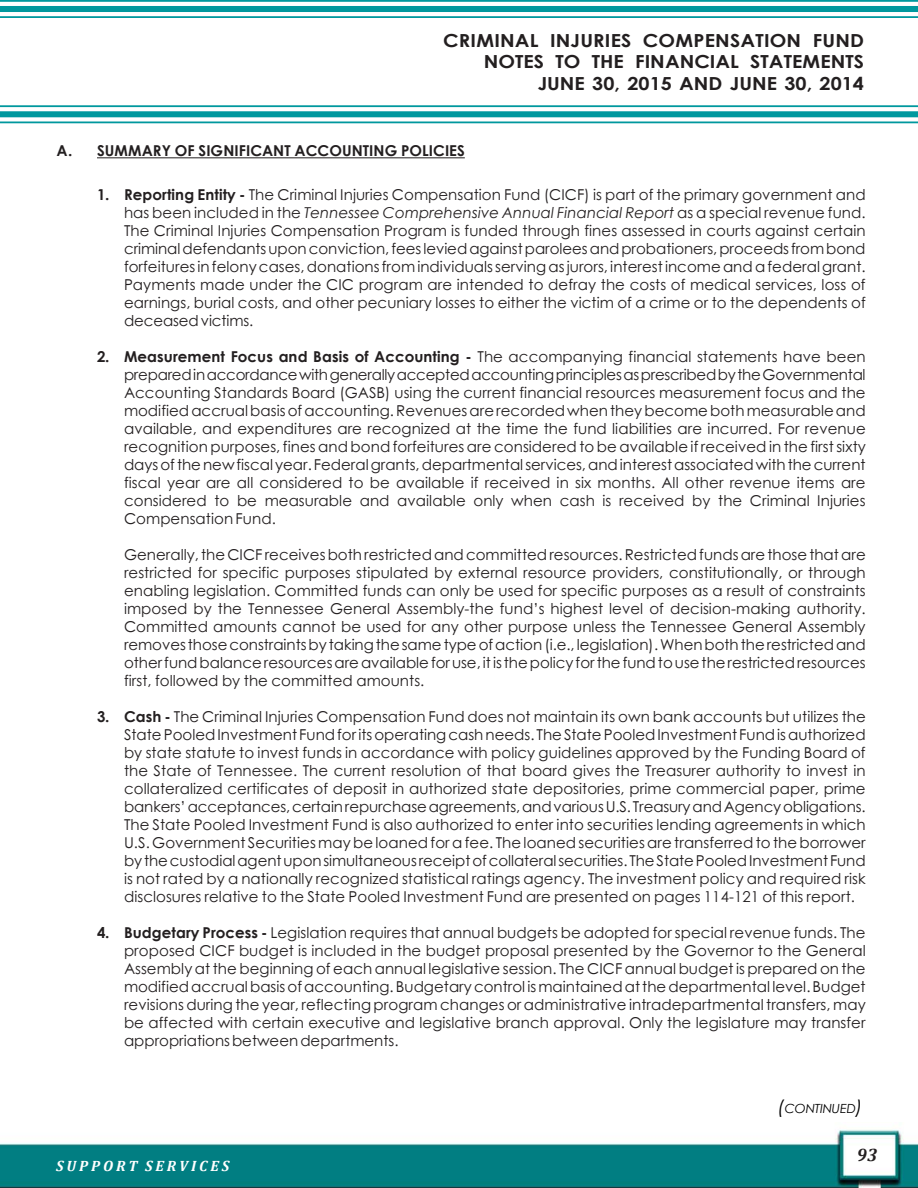
<style>
.page{position:relative;width:918px;height:1188px;background:#fff}
.page>*{position:absolute;margin:0;border:0;box-sizing:border-box;transform-origin:0 0}
.t1{font:700 18px/21.6px "Avant Garde";letter-spacing:.005em;color:#231f20;text-align:right;scale:1.1 1}
.t2{font:italic 700 18px "Cambria";color:#231f20}
.t3{font:15px/18px "Avant Garde";letter-spacing:.005em;color:#231f20;text-align:justify}
.t4{font:700 15px "Avant Garde";letter-spacing:.005em;color:#231f20}
.t5{font:italic 700 15px "Cambria";letter-spacing:.195em;color:#fff}
.t6{font:italic 12.6px "Avant Garde";letter-spacing:-.01em;color:#000}
.s1{font-weight:700}
.s2{font-style:italic}
.s3{font-size:18px}
</style>
<div class="page">
<img style="left:0;top:1130px;width:918px;height:58px">
<hr style="left:0;top:105px;width:918px;height:2px;background:#00989e">
<div style="left:0;top:111px;width:918px;height:6px;background:#00989e"></div>
<hr style="left:0;top:121px;width:918px;height:2px;background:#00989e">
<hr style="left:0;top:0;width:918px;height:2px;background:#00989e">
<div style="left:0;top:6px;width:918px;height:6px;background:#00989e"></div>
<hr style="left:0;top:16px;width:918px;height:2px;background:#00989e">
<hr style="left:97px;top:157px;width:368px;height:1px;background:#231f20">
<p class="t1" style="left:443px;top:29px;width:384px">CRIMINAL INJURIES COMPENSATION FUND<br>NOTES TO THE FINANCIAL STATEMENTS<br>JUNE 30, 2015 AND JUNE 30, 2014</p>
<p class="t4" style="left:57px;top:141px;width:410px">A. SUMMARY OF SIGNIFICANT ACCOUNTING POLICIES</p>
<p class="t3" style="left:124px;top:186px;width:743px;text-indent:-27px"><span class="s1">1. Reporting Entity -</span> The Criminal Injuries Compensation Fund (CICF) is part of the primary government and has been included in the <span class="s2">Tennessee Comprehensive Annual Financial Report</span> as a special revenue fund.<br>The Criminal Injuries Compensation Program is funded through fines assessed in courts against certain criminal defendants upon conviction, fees levied against parolees and probationers, proceeds from bond forfeitures in felony cases, donations from individuals serving as jurors, interest income and a federal grant.<br>Payments made under the CIC program are intended to defray the costs of medical services, loss of earnings, burial costs, and other pecuniary losses to either the victim of a crime or to the dependents of deceased victims.</p>
<p class="t3" style="left:124px;top:348px;width:743px;text-indent:-27px"><span class="s1">2. Measurement Focus and Basis of Accounting -</span> The accompanying financial statements have been prepared in accordance with generally accepted accounting principles as prescribed by the Governmental Accounting Standards Board (GASB) using the current financial resources measurement focus and the modified accrual basis of accounting. Revenues are recorded when they become both measurable and available, and expenditures are recognized at the time the fund liabilities are incurred. For revenue recognition purposes, fines and bond forfeitures are considered to be available if received in the first sixty days of the new fiscal year. Federal grants, departmental services, and interest associated with the current fiscal year are all considered to be available if received in six months. All other revenue items are considered to be measurable and available only when cash is received by the Criminal Injuries Compensation Fund.</p>
<p class="t3" style="left:124px;top:546px;width:743px">Generally, the CICF receives both restricted and committed resources. Restricted funds are those that are restricted for specific purposes stipulated by external resource providers, constitutionally, or through enabling legislation. Committed funds can only be used for specific purposes as a result of constraints imposed by the Tennessee General Assembly-the fund’s highest level of decision-making authority.<br>Committed amounts cannot be used for any other purpose unless the Tennessee General Assembly removes those constraints by taking the same type of action (i.e., legislation). When both the restricted and other fund balance resources are available for use, it is the policy for the fund to use the restricted resources first, followed by the committed amounts.</p>
<p class="t3" style="left:124px;top:708px;width:743px;text-indent:-27px"><span class="s1">3. Cash -</span> The Criminal Injuries Compensation Fund does not maintain its own bank accounts but utilizes the State Pooled Investment Fund for its operating cash needs. The State Pooled Investment Fund is authorized by state statute to invest funds in accordance with policy guidelines approved by the Funding Board of the State of Tennessee. The current resolution of that board gives the Treasurer authority to invest in collateralized certificates of deposit in authorized state depositories, prime commercial paper, prime bankers’ acceptances, certain repurchase agreements, and various U.S. Treasury and Agency obligations.<br>The State Pooled Investment Fund is also authorized to enter into securities lending agreements in which U.S. Government Securities may be loaned for a fee. The loaned securities are transferred to the borrower by the custodial agent upon simultaneous receipt of collateral securities. The State Pooled Investment Fund is not rated by a nationally recognized statistical ratings agency. The investment policy and required risk disclosures relative to the State Pooled Investment Fund are presented on pages 114-121 of this report.</p>
<p class="t3" style="left:124px;top:924px;width:743px;text-indent:-27px"><span class="s1">4. Budgetary Process -</span> Legislation requires that annual budgets be adopted for special revenue funds. The proposed CICF budget is included in the budget proposal presented by the Governor to the General Assembly at the beginning of each annual legislative session. The CICF annual budget is prepared on the modified accrual basis of accounting. Budgetary control is maintained at the departmental level. Budget revisions during the year, reflecting program changes or administrative intradepartmental transfers, may be affected with certain executive and legislative branch approval. Only the legislature may transfer appropriations between departments.</p>
<p class="t5" style="left:56px;top:1157px;width:175px">SUPPORT SERVICES</p>
<p class="t6" style="left:778px;top:1101px;width:86px"><span class="s3">(</span>CONTINUED<span class="s3">)</span></p>
<p class="t2" style="left:857px;top:1144px;width:22px">93</p>
</div>
